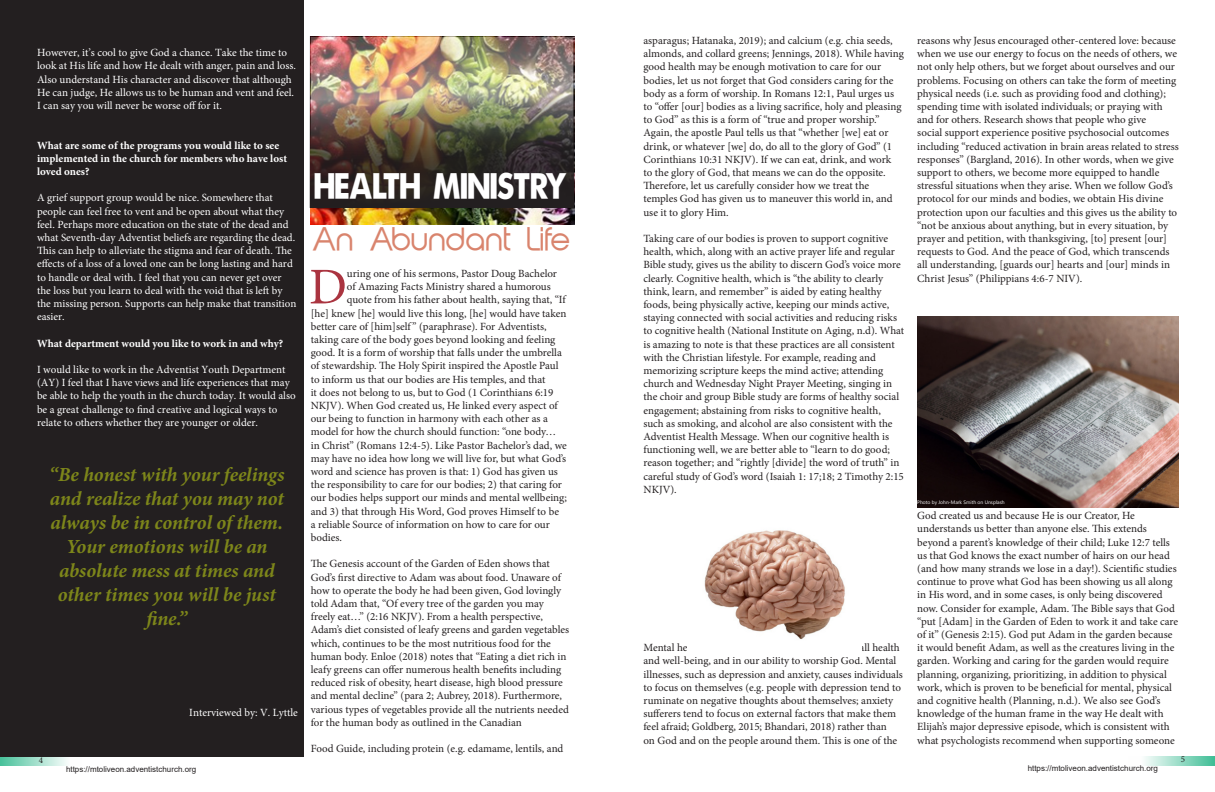
<style>
.page{position:relative;width:1215px;height:792px;background:#fff}
.page>*{position:absolute;margin:0;border:0;box-sizing:border-box;transform-origin:0 0}
.t1{font:51.6px "Minion Pro";color:#aa3440}
.t2{font:33px "a bug's life debugged Regular";color:#fff}
.t3{font:30px "Abeatby Kai";color:#d9846d}
.t4{font:italic 700 20px/24px "Minion Pro";letter-spacing:-.005em;color:#7d861a;text-align:center}
.t5{font:11px/13.2px "Minion Pro";letter-spacing:-.005em;color:#231f20}
.t6{font:11px/13.2px "Minion Pro";color:#fff}
.t7{font:700 11px/13.2px "Minion Pro";color:#fff}
.t8{font:9px "Minion Pro";color:#231f20}
.t9{font:8px "Arial";color:#231f20}
.t10{font:5px "Segoe UI Emoji";color:#fff}
</style>
<div class="page">
<svg style="left:0;top:757px;width:67px;height:9px"></svg>
<svg style="left:1145px;top:756px;width:70px;height:9px"></svg>
<div style="left:0;top:0;width:304px;height:757px;background:#231f20"></div>
<img style="left:310px;top:208px;width:264px;height:17px">
<img style="left:312px;top:38px;width:260px;height:168px">
<div style="left:310px;top:36px;width:264px;height:172px;border:1px solid #231f20"></div>
<img style="left:704px;top:530px;width:141px;height:110px">
<img style="left:917px;top:316px;width:262px;height:192px">
<svg style="left:918px;top:500px;width:5px;height:4px"></svg>
<svg style="left:985px;top:500px;width:19px;height:5px"></svg>
<svg style="left:932px;top:500px;width:44px;height:5px"></svg>
<p class="t5" style="left:644px;top:34px;width:262px">asparagus; Hatanaka, 2019); and calcium (e.g. chia seeds, almonds, and collard greens; Jennings, 2018). While having good health may be enough motivation to care for our bodies, let us not forget that God considers caring for the body as a form of worship. In Romans 12:1, Paul urges us to “offer [our] bodies as a living sacrifice, holy and pleasing to God” as this is a form of “true and proper worship.” Again, the apostle Paul tells us that “whether [we] eat or drink, or whatever [we] do, do all to the glory of God” (1<br>Corinthians 10:31 NKJV). If we can eat, drink, and work<br>to the glory of God, that means we can do the opposite.<br>Therefore, let us carefully consider how we treat the temples God has given us to maneuver this world in, and use it to glory Him.</p>
<p class="t5" style="left:644px;top:232px;width:262px">Taking care of our bodies is proven to support cognitive health, which, along with an active prayer life and regular Bible study, gives us the ability to discern God’s voice more clearly. Cognitive health, which is “the ability to clearly think, learn, and remember” is aided by eating healthy foods, being physically active, keeping our minds active, staying connected with social activities and reducing risks to cognitive health (National Institute on Aging, n.d). What is amazing to note is that these practices are all consistent with the Christian lifestyle. For example, reading and memorizing scripture keeps the mind active; attending church and Wednesday Night Prayer Meeting, singing in the choir and group Bible study are forms of healthy social engagement; abstaining from risks to cognitive health,<br>such as smoking, and alcohol are also consistent with the Adventist Health Message. When our cognitive health is functioning well, we are better able to “learn to do good; reason together; and “rightly [divide] the word of truth” in careful study of God’s word (Isaiah 1: 17;18; 2 Timothy 2:15<br>NKJV).</p>
<p class="t5" style="left:917px;top:34px;width:263px">reasons why Jesus encouraged other-centered love: because when we use our energy to focus on the needs of others, we not only help others, but we forget about ourselves and our problems. Focusing on others can take the form of meeting physical needs (i.e. such as providing food and clothing); spending time with isolated individuals; or praying with and for others. Research shows that people who give<br>social support experience positive psychosocial outcomes including “reduced activation in brain areas related to stress responses” (Bargland, 2016). In other words, when we give support to others, we become more equipped to handle stressful situations when they arise. When we follow God’s protocol for our minds and bodies, we obtain His divine protection upon our faculties and this gives us the ability to “not be anxious about anything, but in every situation, by prayer and petition, with thanksgiving, [to] present [our] requests to God. And the peace of God, which transcends all understanding, [guards our] hearts and [our] minds in Christ Jesus” (Philippians 4:6-7 NIV).</p>
<p class="t6" style="left:37px;top:46px;width:261px">However, it’s cool to give God a chance. Take the time to look at His life and how He dealt with anger, pain and loss.<br>Also understand His character and discover that although He can judge, He allows us to be human and vent and feel.<br>I can say you will never be worse off for it.</p>
<p class="t7" style="left:37px;top:138px;width:252px">What are some of the programs you would like to see implemented in the church for members who have lost loved ones?</p>
<p class="t6" style="left:37px;top:191px;width:261px">A grief support group would be nice. Somewhere that people can feel free to vent and be open about what they feel. Perhaps more education on the state of the dead and what Seventh-day Adventist beliefs are regarding the dead.<br>This can help to alleviate the stigma and fear of death. The effects of a loss of a loved one can be long lasting and hard to handle or deal with. I feel that you can never get over the loss but you learn to deal with the void that is left by the missing person. Supports can help make that transition easier.</p>
<p class="t7" style="left:37px;top:336px;width:248px">What department would you like to work in and why?</p>
<p class="t6" style="left:37px;top:363px;width:260px">I would like to work in the Adventist Youth Department (AY) I feel that I have views and life experiences that may be able to help the youth in the church today. It would also be a great challenge to find creative and logical ways to relate to others whether they are younger or older.</p>
<p class="t2" style="left:314px;top:175px;width:255px">HEALTH MINISTRY</p>
<p class="t3" style="left:312px;top:227px;width:261px">An Abundant Life</p>
<p class="t1" style="left:309px;top:252px;width:39px">D</p>
<p class="t5" style="left:347px;top:267px;width:212px">uring one of his sermons, Pastor Doug Bachelor</p>
<p class="t5" style="left:347px;top:280px;width:205px">of Amazing Facts Ministry shared a humorous</p>
<p class="t5" style="left:347px;top:293px;width:220px">quote from his father about health, saying that, “If</p>
<p class="t5" style="left:311px;top:307px;width:257px">[he] knew [he] would live this long, [he] would have taken</p>
<p class="t5" style="left:311px;top:320px;width:237px">better care of [him]self ” (paraphrase). For Adventists,</p>
<p class="t5" style="left:311px;top:333px;width:246px">taking care of the body goes beyond looking and feeling</p>
<p class="t5" style="left:311px;top:346px;width:253px">good. It is a form of worship that falls under the umbrella</p>
<p class="t5" style="left:311px;top:359px;width:249px">of stewardship. The Holy Spirit inspired the Apostle Paul</p>
<p class="t5" style="left:311px;top:373px;width:236px">to inform us that our bodies are His temples, and that</p>
<p class="t5" style="left:311px;top:386px;width:244px">it does not belong to us, but to God (1 Corinthians 6:19</p>
<p class="t5" style="left:311px;top:399px;width:249px">NKJV). When God created us, He linked every aspect of</p>
<p class="t5" style="left:311px;top:412px;width:239px">our being to function in harmony with each other as a</p>
<p class="t5" style="left:311px;top:425px;width:247px">model for how the church should function: “one body…</p>
<p class="t5" style="left:311px;top:439px;width:258px">in Christ” (Romans 12:4-5). Like Pastor Bachelor’s dad, we</p>
<p class="t5" style="left:311px;top:452px;width:257px">may have no idea how long we will live for, but what God’s</p>
<p class="t5" style="left:311px;top:465px;width:249px">word and science has proven is that: 1) God has given us</p>
<p class="t5" style="left:311px;top:478px;width:253px">the responsibility to care for our bodies; 2) that caring for</p>
<p class="t5" style="left:311px;top:491px;width:258px">our bodies helps support our minds and mental wellbeing;</p>
<p class="t5" style="left:311px;top:505px;width:250px">and 3) that through His Word, God proves Himself to be</p>
<p class="t5" style="left:311px;top:518px;width:241px">a reliable Source of information on how to care for our</p>
<p class="t5" style="left:311px;top:531px;width:33px">bodies.</p>
<p class="t5" style="left:311px;top:557px;width:260px">The Genesis account of the Garden of Eden shows that God’s first directive to Adam was about food. Unaware of how to operate the body he had been given, God lovingly told Adam that, “Of every tree of the garden you may freely eat…” (2:16 NKJV). From a health perspective, Adam’s diet consisted of leafy greens and garden vegetables which, continues to be the most nutritious food for the human body. Enloe (2018) notes that “Eating a diet rich in leafy greens can offer numerous health benefits including reduced risk of obesity, heart disease, high blood pressure and mental decline” (para 2; Aubrey, 2018). Furthermore, various types of vegetables provide all the nutrients needed for the human body as outlined in the Canadian</p>
<p class="t5" style="left:311px;top:742px;width:254px">Food Guide, including protein (e.g. edamame, lentils, and</p>
<p class="t4" style="left:49px;top:462px;width:237px">“Be honest with your feelings and realize that you may not always be in control of them.<br>Your emotions will be an absolute mess at times and other times you will be just fine.”</p>
<p class="t10" style="left:923px;top:499px;width:9px">□▼□</p>
<p class="t10" style="left:972px;top:499px;width:32px">▼ □■ ■▲ ● ▲</p>
<p class="t5" style="left:917px;top:509px;width:262px">God created us and because He is our Creator, He understands us better than anyone else. This extends beyond a parent’s knowledge of their child; Luke 12:7 tells us that God knows the exact number of hairs on our head (and how many strands we lose in a day!). Scientific studies continue to prove what God has been showing us all along in His word, and in some cases, is only being discovered now. Consider for example, Adam. The Bible says that God “put [Adam] in the Garden of Eden to work it and take care of it” (Genesis 2:15). God put Adam in the garden because it would benefit Adam, as well as the creatures living in the garden. Working and caring for the garden would require planning, organizing, prioritizing, in addition to physical work, which is proven to be beneficial for mental, physical and cognitive health (Planning, n.d.). We also see God’s knowledge of the human frame in the way He dealt with Elijah’s major depressive episode, which is consistent with what psychologists recommend when supporting someone</p>
<p class="t5" style="left:644px;top:654px;width:261px">and well-being, and in our ability to worship God. Mental illnesses, such as depression and anxiety, causes individuals to focus on themselves (e.g. people with depression tend to ruminate on negative thoughts about themselves; anxiety sufferers tend to focus on external factors that make them feel afraid; Goldberg, 2015; Bhandari, 2018) rather than<br>on God and on the people around them. This is one of the</p>
<p class="t6" style="left:189px;top:706px;width:110px">Interviewed by: V. Lyttle</p>
<p class="t8" style="left:39px;top:754px;width:6px">4</p>
<p class="t8" style="left:1181px;top:753px;width:6px">5</p>
<p class="t9" style="left:66px;top:764px;width:132px">https://mtoliveon.adventistchurch.org</p>
<p class="t9" style="left:1028px;top:763px;width:132px">https://mtoliveon.adventistchurch.org</p>
</div>
